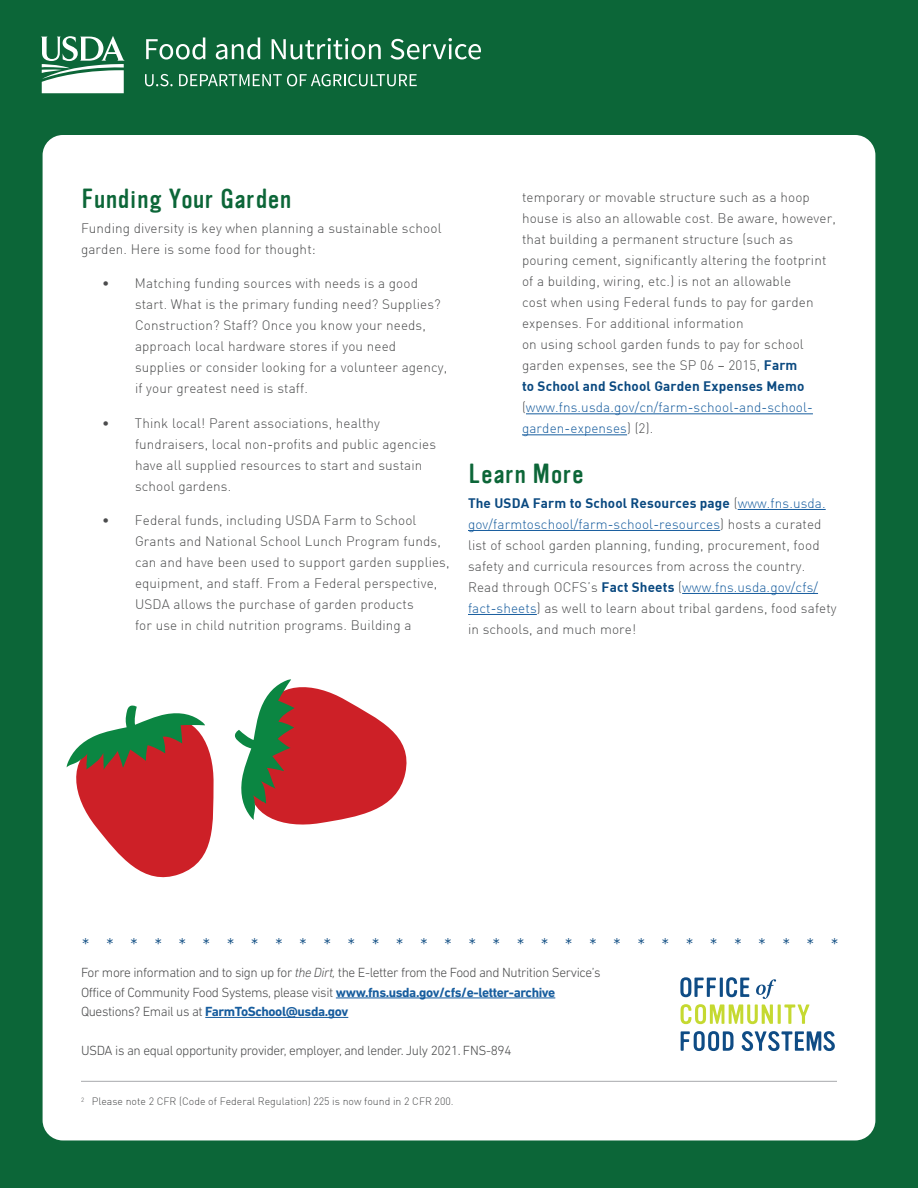
<style>
.page{position:relative;width:918px;height:1188px;background:#0c6638}
.page>*{position:absolute;margin:0;border:0;box-sizing:border-box;transform-origin:0 0}
.Headlines{font:27px "Vinyl";letter-spacing:-.01em;color:#0c6638}
.t1{font:300 18px "DIN";color:#0a4980}
.Body{font:300 13.5px/21px "DIN";letter-spacing:.01em;color:#4b4c4d}
.Body-2{font:300 13.5px/19.5px "DIN Next LT Pro";letter-spacing:-.03em;color:#4b4c4d}
.Body-3{font:700 13.5px "DIN";letter-spacing:.01em;color:#0a4980}
.Body-4{font:300 13.5px "DIN";letter-spacing:.01em;color:#175d9e}
.Body-5{font:300 10.5px "DIN";color:#4b4c4d}
.s1{font-weight:700;color:#0a4980}
.s2{color:#175d9e}
.s3{color:#4b4c4d}
.s4{font-weight:300;color:#4b4c4d}
.s5{font-weight:300;color:#175d9e}
.s6{font-style:italic}
.s7{font-weight:700;color:#175d9e}
</style>
<div class="page">
<div style="left:43px;top:135px;width:832px;height:1005px;background:#fff;border-radius:20px"></div>
<svg style="left:146px;top:37px;width:59px;height:23px"></svg>
<svg style="left:216px;top:37px;width:44px;height:23px"></svg>
<svg style="left:272px;top:38px;width:109px;height:22px"></svg>
<svg style="left:390px;top:38px;width:91px;height:22px"></svg>
<svg style="left:145px;top:74px;width:28px;height:12px"></svg>
<svg style="left:179px;top:74px;width:238px;height:12px"></svg>
<svg style="left:41px;top:36px;width:84px;height:57px"></svg>
<hr style="left:336px;top:998px;width:219px;height:1px;background:#175d9e">
<hr style="left:205px;top:1017px;width:143px;height:1px;background:#175d9e">
<hr style="left:526px;top:414px;width:287px;height:1px;background:#175d9e">
<hr style="left:522px;top:435px;width:105px;height:1px;background:#175d9e">
<hr style="left:738px;top:509px;width:88px;height:1px;background:#175d9e">
<hr style="left:468px;top:530px;width:252px;height:1px;background:#175d9e">
<hr style="left:682px;top:593px;width:136px;height:1px;background:#175d9e">
<hr style="left:468px;top:614px;width:69px;height:1px;background:#175d9e">
<hr style="left:81px;top:1081px;width:756px;height:1px;background:#a8a9ad">
<svg style="left:66px;top:705px;width:148px;height:173px"></svg>
<svg style="left:234px;top:679px;width:173px;height:146px"></svg>
<svg style="left:681px;top:1031px;width:53px;height:20px"></svg>
<svg style="left:742px;top:1031px;width:93px;height:20px"></svg>
<svg style="left:680px;top:977px;width:129px;height:47px"></svg>
<p class="Headlines" style="left:81px;top:184px;width:212px">Funding Your Garden</p>
<p class="Body" style="left:81px;top:217px;width:362px">Funding diversity is key when planning a sustainable school garden. Here is some food for thought:</p>
<p class="Body" style="left:135px;top:273px;width:314px;text-indent:-33px">• Matching funding sources with needs is a good start. What is the primary funding need? Supplies?<br>Construction? Staff? Once you know your needs, approach local hardware stores if you need supplies or consider looking for a volunteer agency, if your greatest need is staff.</p>
<p class="Body" style="left:135px;top:412px;width:303px;text-indent:-33px">• Think local! Parent associations, healthy fundraisers, local non-profits and public agencies have all supplied resources to start and sustain school gardens.</p>
<p class="Body" style="left:135px;top:510px;width:316px;text-indent:-33px">• Federal funds, including USDA Farm to School Grants and National School Lunch Program funds, can and have been used to support garden supplies, equipment, and staff. From a Federal perspective, USDA allows the purchase of garden products<br>for use in child nutrition programs. Building a</p>
<p class="Body" style="left:522px;top:186px;width:315px">temporary or movable structure such as a hoop house is also an allowable cost. Be aware, however, that building a permanent structure (such as pouring cement, significantly altering the footprint of a building, wiring, etc.) is not an allowable<br>cost when using Federal funds to pay for garden expenses. For additional information<br>on using school garden funds to pay for school garden expenses, see the SP 06 – 2015, <span class="s1">Farm<br>to School and School Garden Expenses Memo </span>(<span class="s2">www.fns.usda.gov/cn/farm-school-and-school-</span></p>
<p class="Body-4" style="left:522px;top:420px;width:133px">garden-expenses<span class="s3">) (2).</span></p>
<p class="Headlines" style="left:468px;top:459px;width:118px">Learn More</p>
<p class="Body-3" style="left:468px;top:494px;width:359px">The USDA Farm to School Resources page <span class="s4">(</span><span class="s5">www.fns.usda.</span></p>
<p class="Body" style="left:468px;top:513px;width:370px"><span class="s2">gov/farmtoschool/farm-school-resources</span>) hosts a curated list of school garden planning, funding, procurement, food safety and curricula resources from across the country.<br>Read through OCFS’s <span class="s1">Fact Sheets</span> (<span class="s2">www.fns.usda.gov/cfs/ fact-sheets</span>) as well to learn about tribal gardens, food safety in schools, and much more!</p>
<p class="t1" style="left:82px;top:934px;width:759px">********************************</p>
<p class="Body-2" style="left:81px;top:963px;width:521px">For more information and to sign up for <span class="s6">the Dirt,</span> the E-letter from the Food and Nutrition Service’s<br>Office of Community Food Systems, please visit <span class="s7">www.fns.usda.gov/cfs/e-letter-archive<br></span>Questions? Email us at <span class="s7">FarmToSchool@usda.gov</span></p>
<p class="Body-2" style="left:81px;top:1041px;width:432px">USDA is an equal opportunity provider, employer, and lender. July 2021. FNS-894</p>
<p class="Body-5" style="left:81px;top:1095px;width:374px"><sup>2</sup> Please note 2 CFR (Code of Federal Regulation) 225 is now found in 2 CFR 200.</p>
</div>
